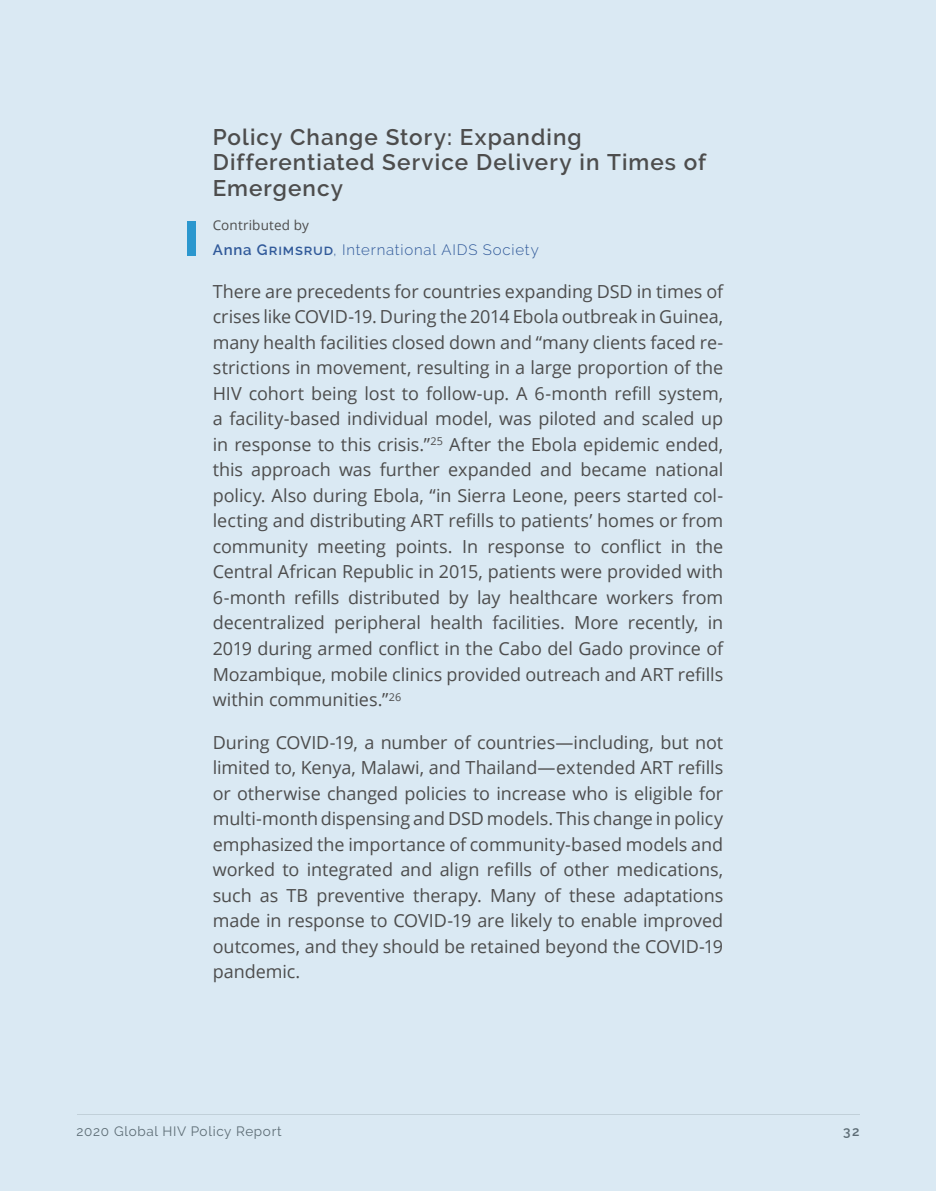
<style>
.page{position:relative;width:936px;height:1191px;background:#fff}
.page>*{position:absolute;margin:0;border:0;box-sizing:border-box;transform-origin:0 0}
.t1{font:600 22.5px/25.5px "Raleway";letter-spacing:.05em;color:#4d4d4d}
.t2{font:18px/25.5px "Open Sans";letter-spacing:-.005em;color:#4d4d4d;text-align:justify}
.t3{font:300 15px "Raleway";letter-spacing:.055em;color:#315a9a}
.t4{font:13.5px "Raleway";letter-spacing:.05em;color:#4d4d4d}
.t5{font:13.5px "Open Sans";letter-spacing:.01em;color:#4d4d4d}
.t6{font:600 13.5px "Raleway";color:#4d4d4d}
.s1{font-weight:600}
</style>
<div class="page">
<div style="left:0;top:0;width:935px;height:1191px;background:#dae9f3"></div>
<div style="left:187px;top:221px;width:9px;height:34px;background:#2b97ce"></div>
<p class="t1" style="left:213px;top:124px;width:495px">Policy Change Story: Expanding<br>Differentiated Service Delivery in Times of<br>Emergency</p>
<p class="t5" style="left:213px;top:215px;width:98px">Contributed by</p>
<p class="t3" style="left:213px;top:241px;width:327px"><span class="s1">Anna Grimsrud</span>, International AIDS Society</p>
<p class="t2" style="left:213px;top:278px;width:512px">There are precedents for countries expanding DSD in times of crises like COVID-19. During the 2014 Ebola outbreak in Guinea, many health facilities closed down and “many clients faced re&shy;strictions in movement, resulting in a large proportion of the HIV cohort being lost to follow-up. A 6-month refill system, a facility-based individual model, was piloted and scaled up in response to this crisis.”<sup>25</sup> After the Ebola epidemic ended, this approach was further expanded and became national policy. Also during Ebola, “in Sierra Leone, peers started col&shy;lecting and distributing ART refills to patients’ homes or from community meeting points. In response to conflict in the Central African Republic in 2015, patients were provided with 6-month refills distributed by lay healthcare workers from decentralized peripheral health facilities. More recently, in 2019 during armed conflict in the Cabo del Gado province of Mozambique, mobile clinics provided outreach and ART refills within communities.”<sup>26</sup></p>
<p class="t2" style="left:213px;top:729px;width:512px">During COVID-19, a number of countries—including, but not limited to, Kenya, Malawi, and Thailand—extended ART refills or otherwise changed policies to increase who is eligible for multi-month dispensing and DSD models. This change in policy emphasized the importance of community-based models and worked to integrated and align refills of other medications, such as TB preventive therapy. Many of these adaptations made in response to COVID-19 are likely to enable improved outcomes, and they should be retained beyond the COVID-19 pandemic.</p>
<p class="t4" style="left:77px;top:1123px;width:206px">2020 Global HIV Policy Report</p>
<p class="t6" style="left:843px;top:1123px;width:18px">32</p>
</div>
